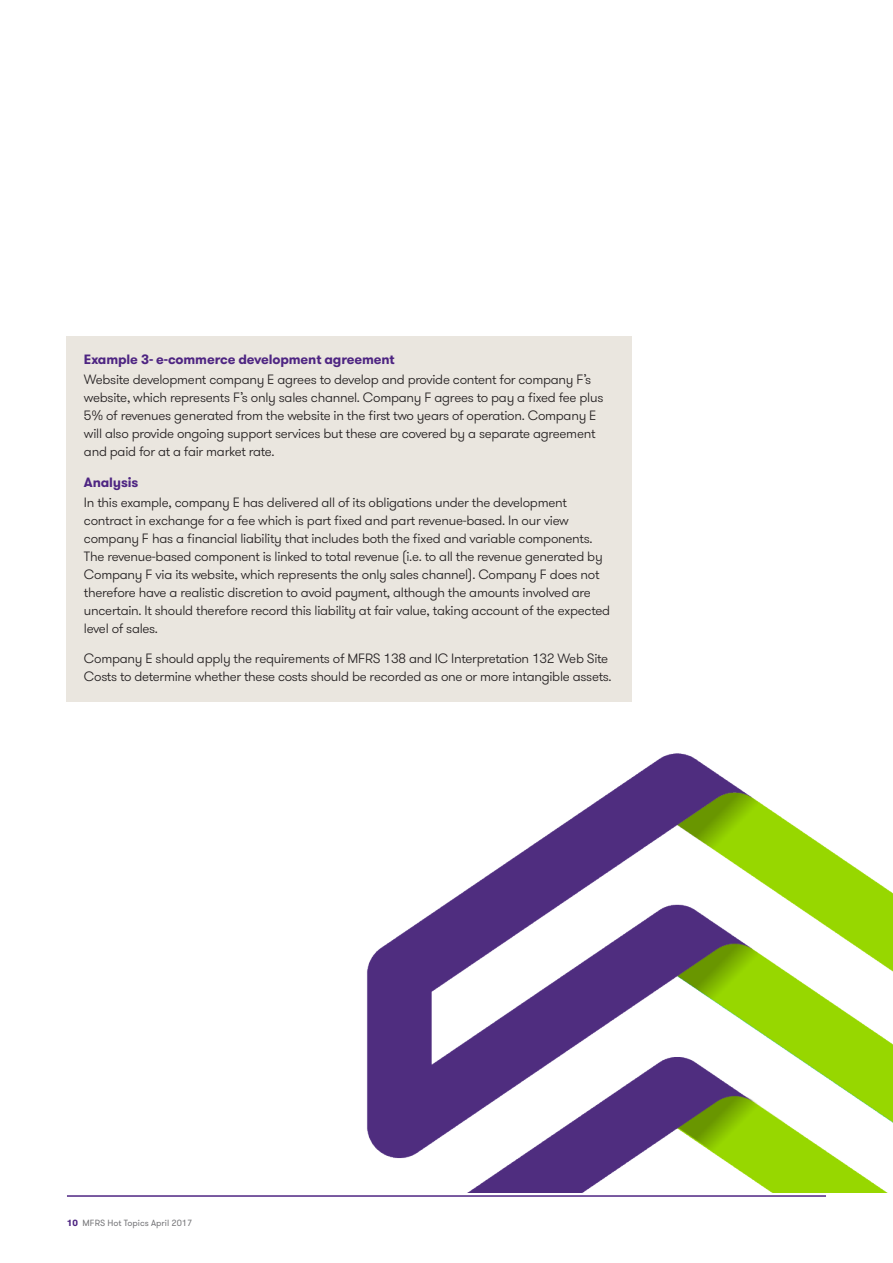
<style>
.page{position:relative;width:893px;height:1263px;background:#fff}
.page>*{position:absolute;margin:0;border:0;box-sizing:border-box;transform-origin:0 0}
.G_Body_copy_normal{font:300 13.5px/18px "GT Walsheim Pro";letter-spacing:-.02em;color:#231f20}
._04_Sub_heading_two{font:700 13.5px "GT Walsheim Pro";letter-spacing:-.01em;color:#4e2582}
.t1{font:9px "GT Walsheim Pro";color:#77777a}
.s1{font-weight:700;color:#4e2582}
</style>
<div class="page">
<hr style="left:67px;top:1195px;width:759px;height:2px;background:#4e2582">
<div style="left:67px;top:336px;width:565px;height:366px;background:#eae6df"></div>
<img style="left:367px;top:753px;width:526px;height:440px">
<p class="_04_Sub_heading_two" style="left:84px;top:350px;width:312px">Example 3- e-commerce development agreement</p>
<p class="G_Body_copy_normal" style="left:84px;top:370px;width:521px">Website development company E agrees to develop and provide content for company F’s website, which represents F’s only sales channel. Company F agrees to pay a fixed fee plus 5% of revenues generated from the website in the first two years of operation. Company E will also provide ongoing support services but these are covered by a separate agreement and paid for at a fair market rate.</p>
<p class="_04_Sub_heading_two" style="left:84px;top:473px;width:56px">Analysis</p>
<p class="G_Body_copy_normal" style="left:84px;top:493px;width:528px">In this example, company E has delivered all of its obligations under the development contract in exchange for a fee which is part fixed and part revenue-based. In our view company F has a financial liability that includes both the fixed and variable components.<br>The revenue-based component is linked to total revenue (i.e. to all the revenue generated by Company F via its website, which represents the only sales channel). Company F does not therefore have a realistic discretion to avoid payment, although the amounts involved are uncertain. It should therefore record this liability at fair value, taking account of the expected level of sales.</p>
<p class="G_Body_copy_normal" style="left:84px;top:650px;width:529px">Company E should apply the requirements of MFRS 138 and IC Interpretation 132 Web Site<br>Costs to determine whether these costs should be recorded as one or more intangible assets.</p>
<p class="t1" style="left:67px;top:1217px;width:127px"><span class="s1">10</span> MFRS Hot Topics April 2017</p>
</div>
